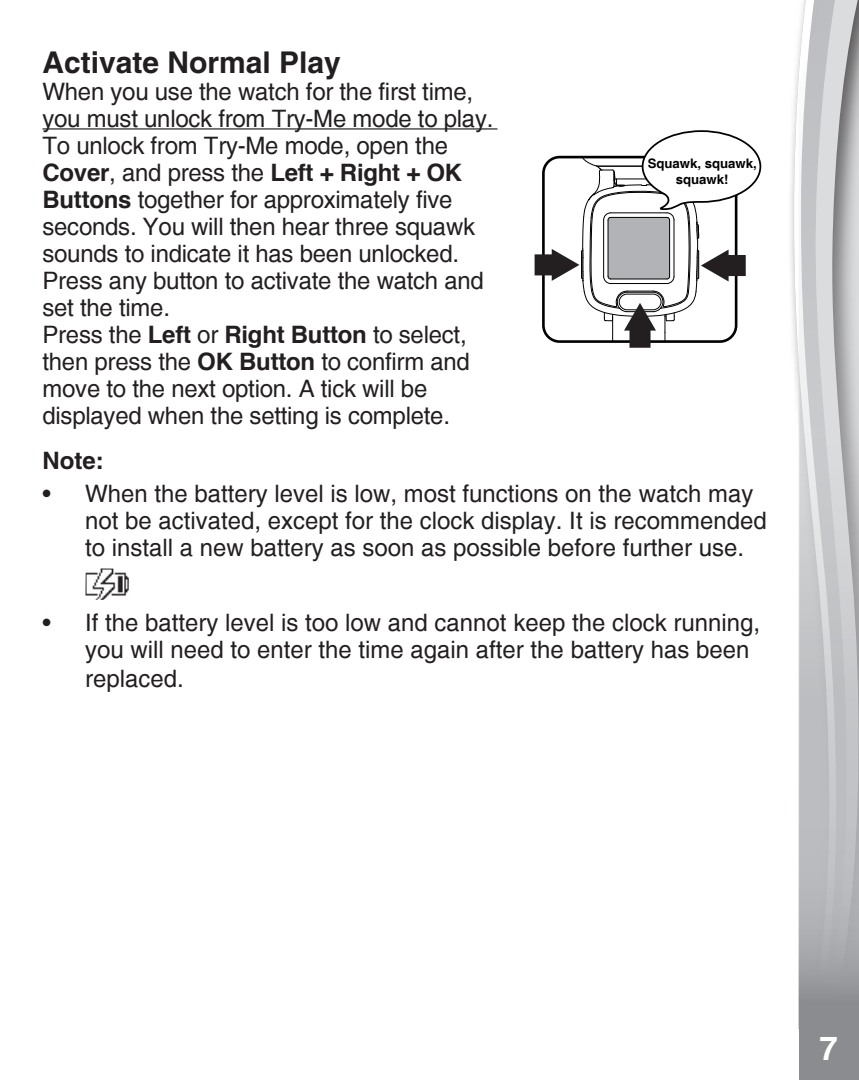
<style>
.page{position:relative;width:859px;height:1080px;background:#fff}
.page>*{position:absolute;margin:0;border:0;box-sizing:border-box;transform-origin:0 0}
.t1{font:700 33px "Helvetica";color:#fff}
.Headline{font:700 30px "Helvetica";color:#231f20}
.Headline-2{font:24px/27px "Helvetica";letter-spacing:-.01em;color:#231f20}
.point{font:24px/27px "Helvetica";color:#231f20}
.point-2{font:700 24px "Helvetica";color:#231f20}
.t2{font:700 13.2px/15.9px "Helvetica";color:#000;text-align:center}
.s1{font-weight:700}
</style>
<div class="page">
<svg style="left:793px;top:46px;width:6px;height:983px"></svg>
<svg style="left:799px;top:0;width:60px;height:1080px;background:#bebfc1"></svg>
<hr style="left:42px;top:128px;width:455px;height:2px;background:#231f20">
<img style="left:85px;top:568px;width:44px;height:32px">
<div style="left:542px;top:156px;width:195px;height:187px;border:3px solid #000;border-radius:16px"></div>
<div style="left:535px;top:254px;width:21px;height:21px;background:#231f20"></div>
<div style="left:629px;top:326px;width:21px;height:22px;background:#231f20"></div>
<svg style="left:552px;top:130px;width:210px;height:212px"></svg>
<p class="Headline" style="left:42px;top:44px;width:300px">Activate Normal Play</p>
<p class="Headline-2" style="left:42px;top:78px;width:452px">When you use the watch for the first time, you must unlock from Try-Me mode to play.<br>To unlock from Try-Me mode, open the <span class="s1">Cover</span>, and press the <span class="s1">Left + Right + OK Buttons</span> together for approximately five seconds. You will then hear three squawk sounds to indicate it has been unlocked.<br>Press any button to activate the watch and set the time.</p>
<p class="Headline-2" style="left:42px;top:321px;width:429px">Press the <span class="s1">Left</span> or <span class="s1">Right Button</span> to select, then press the <span class="s1">OK Button</span> to confirm and move to the next option. A tick will be displayed when the setting is complete.</p>
<p class="point-2" style="left:42px;top:446px;width:63px">Note:</p>
<p class="point" style="left:85px;top:480px;width:683px;text-indent:-43px">• When the battery level is low, most functions on the watch may not be activated, except for the clock display. It is recommended to install a new battery as soon as possible before further use.</p>
<p class="t2" style="left:648px;top:156px;width:110px">Squawk, squawk, squawk!</p>
<p class="point" style="left:85px;top:609px;width:677px;line-height:27.9px;text-indent:-43px">• If the battery level is too low and cannot keep the clock running, you will need to enter the time again after the battery has been replaced.</p>
<h1 class="t1" style="left:820px;top:1025px;width:25px">7 <sup>7</sup>7</h1>
</div>
